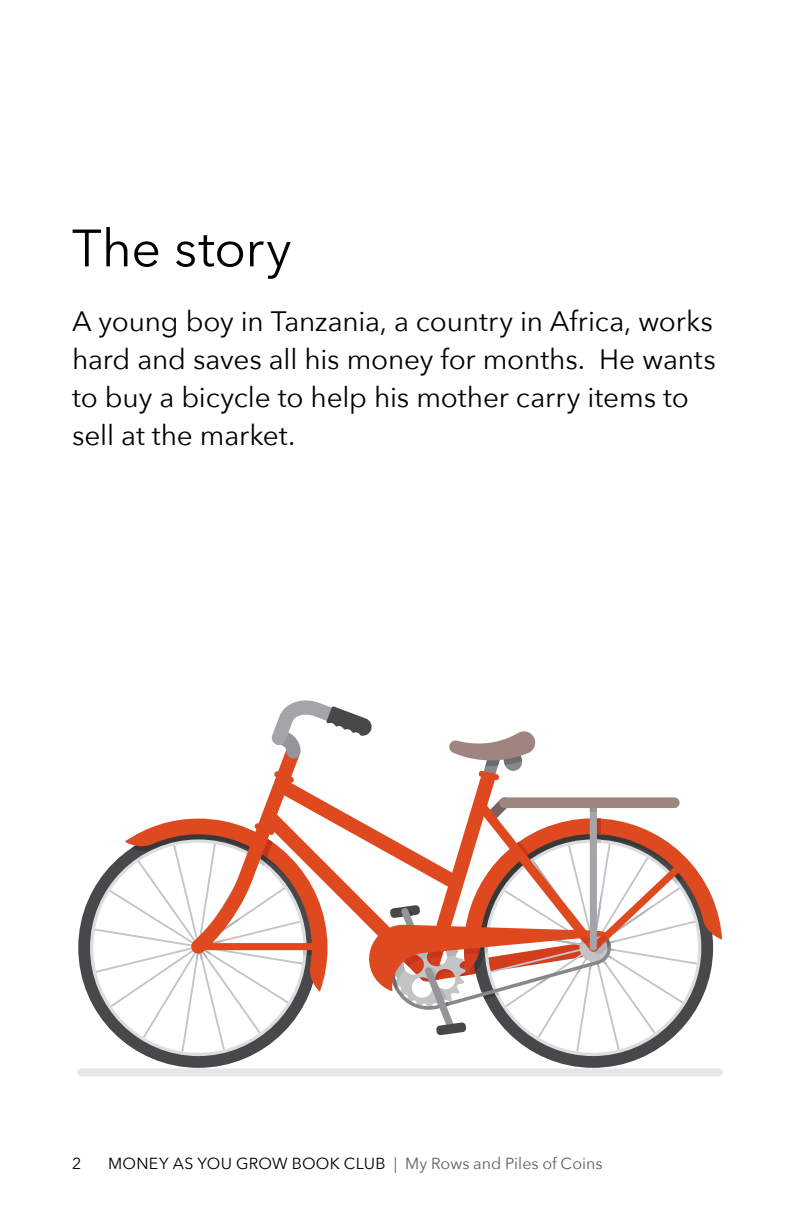
<style>
.page{position:relative;width:792px;height:1224px;background:#fff}
.page>*{position:absolute;margin:0;border:0;box-sizing:border-box;transform-origin:0 0}
.header_2{font:52px "Avenir Next";letter-spacing:-.005em;color:#000}
.paragraph{font:28px/38px "Avenir Next";letter-spacing:-.005em;color:#000}
.t1{font:16px "Avenir Next";letter-spacing:.01em;color:#000}
.s1{color:#5f6062}
</style>
<div class="page">
<svg style="left:78px;top:896px;width:172px;height:172px"></svg>
<svg style="left:90px;top:853px;width:191px;height:203px"></svg>
<svg style="left:541px;top:1056px;width:104px;height:12px"></svg>
<svg style="left:510px;top:1035px;width:166px;height:21px"></svg>
<svg style="left:712px;top:897px;width:10px;height:66px"></svg>
<svg style="left:125px;top:700px;width:587px;height:335px"></svg>
<div style="left:81px;top:1068px;width:638px;height:8px;background:#e6e7e8"></div>
<p class="header_2" style="left:72px;top:204px;width:221px">The story</p>
<p class="paragraph" style="left:72px;top:301px;width:646px">A young boy in Tanzania, a country in Africa, works hard and saves all his money for months. He wants to buy a bicycle to help his mother carry items to sell at the market.</p>
<p class="t1" style="left:72px;top:1150px;width:11px">2</p>
<p class="t1" style="left:108px;top:1150px;width:496px">MONEY AS YOU GROW BOOK CLUB <span class="s1">| My Rows and Piles of Coins</span></p>
</div>
